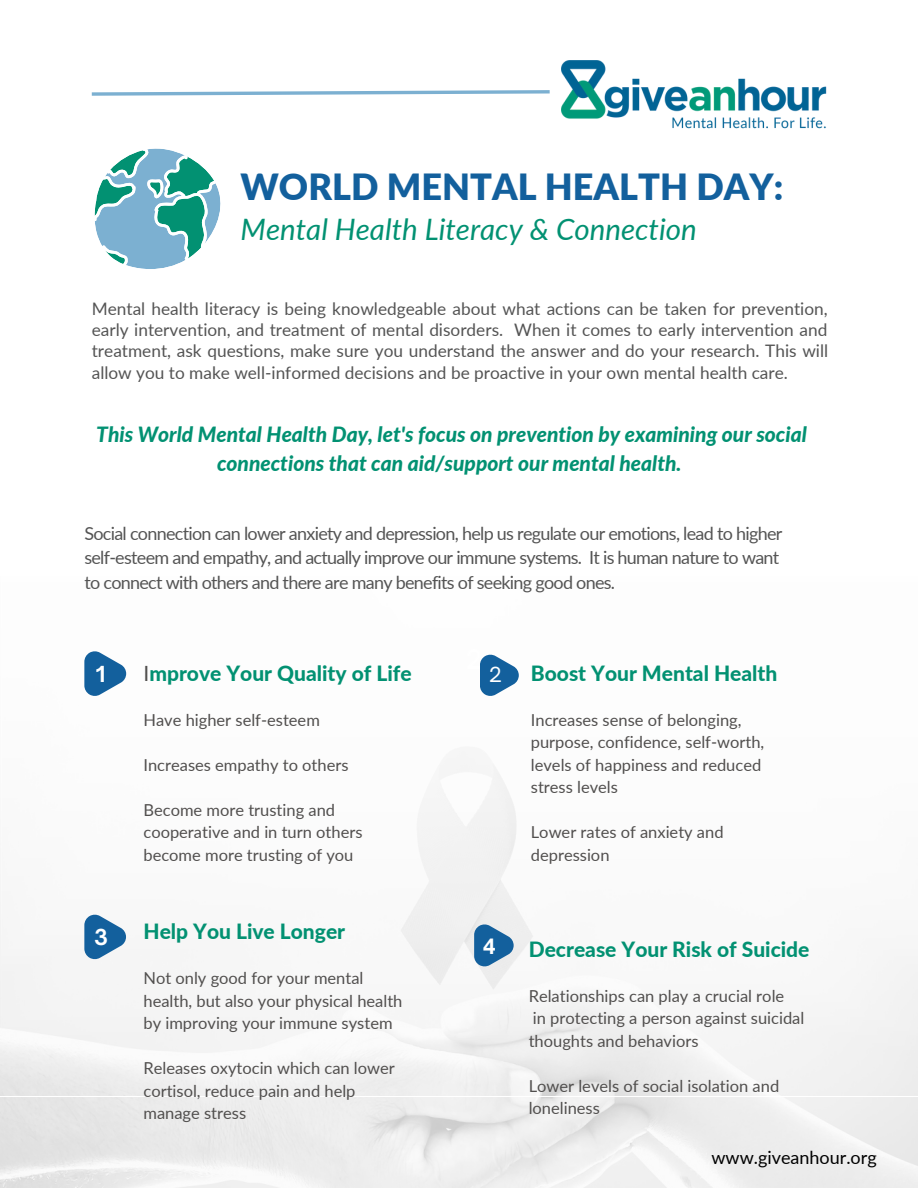
<style>
.page{position:relative;width:918px;height:1188px;background:#fff}
.page>*{position:absolute;margin:0;border:0;box-sizing:border-box;transform-origin:0 0}
.t1{font:900 36px "Lato";color:#13609d}
.t2{font:italic 29.55px "Lato";color:#029172}
.t3{font:700 21.15px "Open Sauce One";color:#fff}
.t4{font:italic 800 21px/29.2px "Lato";color:#029172;text-align:center}
.t5{font:800 21px "Lato";color:#029172}
.t6{font:700 20.25px "Open Sauce One";color:#fff}
.t7{font:19.95px "Open Sauce One";color:#fff}
.t8{font:18px/24.8px "Lato";letter-spacing:-.04em;color:#545454}
.t9{font:18px "Lato";color:#000}
.t10{font:17.25px/21.3px "Lato";color:#545454;text-align:justify}
.t11{font:16.5px/22.5px "Lato";color:#514f4e}
.s1{font-weight:400;color:#514f4e}
</style>
<div class="page">
<div style="left:0;top:178px;width:918px;height:918px;background:#f1f1f1"></div>
<div style="left:0;top:117px;width:918px;height:918px;background:#fefefe"></div>
<svg style="left:474px;top:924px;width:40px;height:43px;background:#548ab5"></svg>
<svg style="left:84px;top:914px;width:42px;height:46px"></svg>
<svg style="left:94px;top:148px;width:127px;height:121px"></svg>
<svg style="left:91px;top:90px;width:459px;height:6px"></svg>
<img style="left:562px;top:60px;width:265px;height:69px">
<svg style="left:84px;top:651px;width:42px;height:45px"></svg>
<svg style="left:480px;top:654px;width:39px;height:42px"></svg>
<h1 class="t1" style="left:241px;top:165px;width:544px">WORLD MENTAL HEALTH DAY:</h1>
<h2 class="t2" style="left:241px;top:211px;width:458px">Mental Health Literacy &amp; Connection</h2>
<p class="t10" style="left:92px;top:297px;width:738px">Mental health literacy is being knowledgeable about what actions can be taken for prevention, early intervention, and treatment of mental disorders. When it comes to early intervention and treatment, ask questions, make sure you understand the answer and do your research. This will allow you to make well-informed decisions and be proactive in your own mental health care.</p>
<p class="t4" style="left:96px;top:419px;width:712px">This World Mental Health Day, let's focus on prevention by examining our social connections that can aid/support our mental health.</p>
<p class="t8" style="left:84px;top:520px;width:700px">Social connection can lower anxiety and depression, help us regulate our emotions, lead to higher self-esteem and empathy, and actually improve our immune systems. It is human nature to want to connect with others and there are many benefits of seeking good ones.</p>
<p class="t3" style="left:96px;top:661px;width:11px">1</p>
<p class="t5" style="left:143px;top:660px;width:270px"><span class="s1">I</span>mprove Your Quality of Life</p>
<p class="t7" style="left:489px;top:663px;width:14px">2</p>
<p class="t11" style="left:143px;top:708px;width:178px">Have higher self-esteem</p>
<p class="t11" style="left:143px;top:753px;width:207px">Increases empathy to others</p>
<p class="t11" style="left:143px;top:798px;width:221px">Become more trusting and cooperative and in turn others become more trusting of you</p>
<p class="t3" style="left:94px;top:924px;width:15px">3</p>
<p class="t5" style="left:143px;top:918px;width:203px">Help You Live Longer</p>
<p class="t11" style="left:143px;top:966px;width:261px">Not only good for your mental health, but also your physical health by improving your immune system</p>
<p class="t11" style="left:143px;top:1056px;width:253px">Releases oxytocin which can lower cortisol, reduce pain and help manage stress</p>
<p class="t6" style="left:483px;top:934px;width:15px">4</p>
<p class="t5" style="left:531px;top:660px;width:248px">Boost Your Mental Health</p>
<p class="t11" style="left:531px;top:708px;width:235px">Increases sense of belonging, purpose, confidence, self-worth, levels of happiness and reduced stress levels</p>
<p class="t11" style="left:531px;top:821px;width:194px">Lower rates of anxiety and depression</p>
<p class="t5" style="left:529px;top:936px;width:282px">Decrease Your Risk of Suicide</p>
<p class="t11" style="left:529px;top:984px;width:277px">Relationships can play a crucial role<br>in protecting a person against suicidal thoughts and behaviors</p>
<p class="t11" style="left:529px;top:1074px;width:252px">Lower levels of social isolation and loneliness</p>
<p class="t9" style="left:711px;top:1146px;width:167px">www.giveanhour.org</p>
</div>
